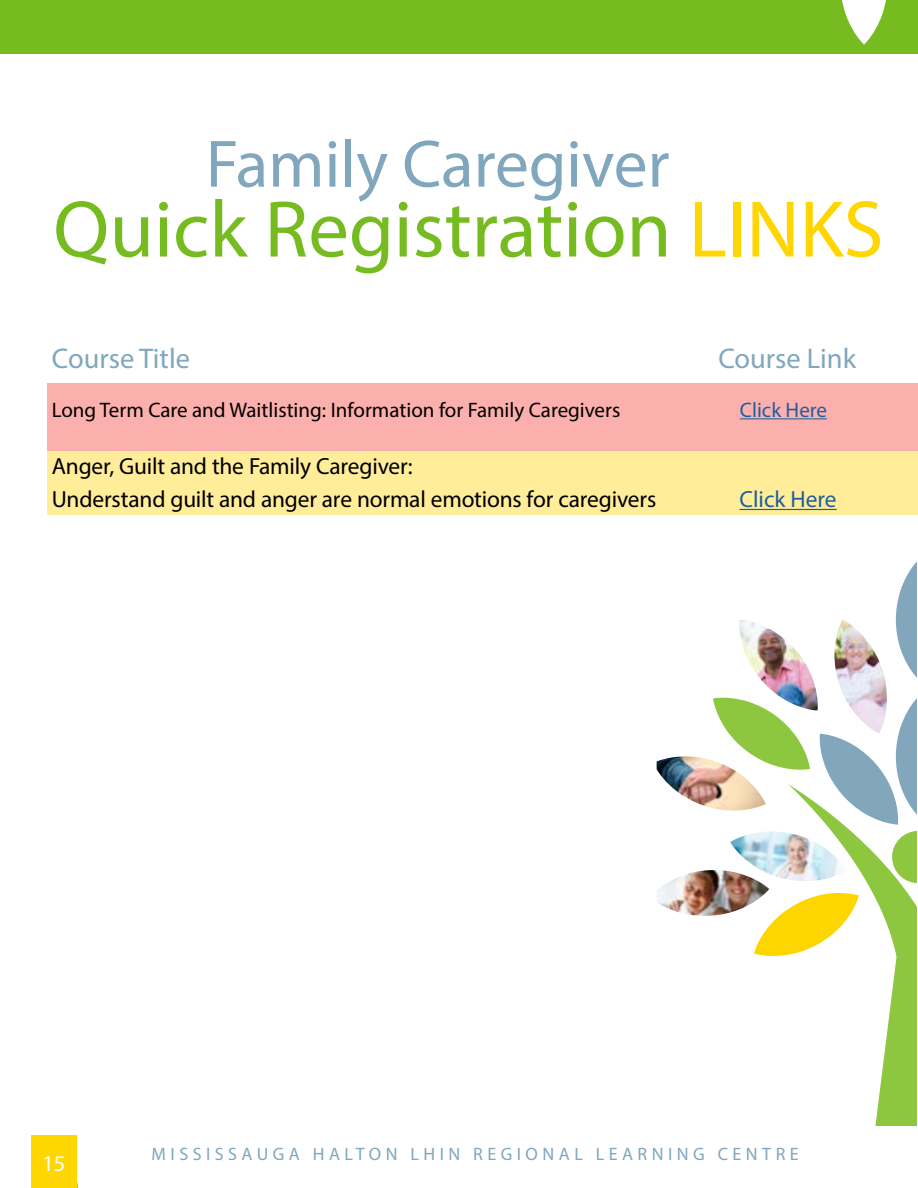
<style>
.page{position:relative;width:918px;height:1188px;background:#fff}
.page>*{position:absolute;margin:0;border:0;box-sizing:border-box;transform-origin:0 0}
.t1{font:81px "Myriad Pro";color:#76bc21}
.t2{font:67.5px "Myriad Pro";color:#80a7bd}
.t3{font:28.5px "Myriad Pro";color:#80a7bd}
.t4{font:23.4px/33.5px "Myriad Pro";letter-spacing:-.01em;color:#000}
.t5{font:23.4px "Myriad Pro";color:#215e9e}
.t6{font:22.5px "Myriad Pro";color:#fff}
.t7{font:21px "Myriad Pro";color:#000}
.t8{font:21px "Myriad Pro";color:#215e9e}
.t9{font:18px "Myriad Pro";letter-spacing:.25em;color:#80a7bd}
.s1{color:#ffd600}
</style>
<div class="page">
<svg style="left:76px;top:1135px;width:2px;height:53px"></svg>
<div style="left:31px;top:1135px;width:45px;height:53px;background:#ffd600"></div>
<div style="left:48px;top:448px;width:870px;height:67px;background:#ffed9a"></div>
<div style="left:48px;top:383px;width:870px;height:68px;background:#fcb0ad"></div>
<div style="left:1px;top:0;width:917px;height:54px;background:#76bc21"></div>
<svg style="left:842px;top:0;width:44px;height:45px"></svg>
<hr style="left:740px;top:418px;width:87px;height:1px;background:#215e9e">
<hr style="left:740px;top:509px;width:97px;height:1px;background:#215e9e">
<svg style="left:788px;top:784px;width:129px;height:341px"></svg>
<svg style="left:892px;top:831px;width:25px;height:52px"></svg>
<svg style="left:896px;top:563px;width:21px;height:115px"></svg>
<svg style="left:820px;top:698px;width:97px;height:127px"></svg>
<img style="left:739px;top:620px;width:79px;height:91px">
<img style="left:834px;top:620px;width:53px;height:114px">
<img style="left:730px;top:831px;width:117px;height:51px">
<svg style="left:754px;top:893px;width:105px;height:63px"></svg>
<img style="left:657px;top:756px;width:109px;height:55px">
<svg style="left:713px;top:698px;width:97px;height:72px"></svg>
<img style="left:657px;top:870px;width:112px;height:46px">
<h2 class="t2" style="left:206px;top:122px;width:465px">Family Caregiver</h2>
<h1 class="t1" style="left:53px;top:179px;width:832px">Quick Registration <span class="s1">LINKS</span></h1>
<p class="t3" style="left:52px;top:341px;width:140px">Course Title</p>
<p class="t3" style="left:718px;top:341px;width:139px">Course Link</p>
<p class="t7" style="left:52px;top:397px;width:570px">Long Term Care and Waitlisting: Information for Family Caregivers</p>
<p class="t8" style="left:740px;top:397px;width:89px">Click Here</p>
<p class="t4" style="left:52px;top:449px;width:606px">Anger, Guilt and the Family Caregiver:<br>Understand guilt and anger are normal emotions for caregivers</p>
<p class="t5" style="left:740px;top:485px;width:99px">Click Here</p>
<p class="t6" style="left:42px;top:1149px;width:25px">15</p>
<p class="t9" style="left:152px;top:1143px;width:649px">MISSISSAUGA HALTON LHIN REGIONAL LEARNING CENTRE</p>
</div>
